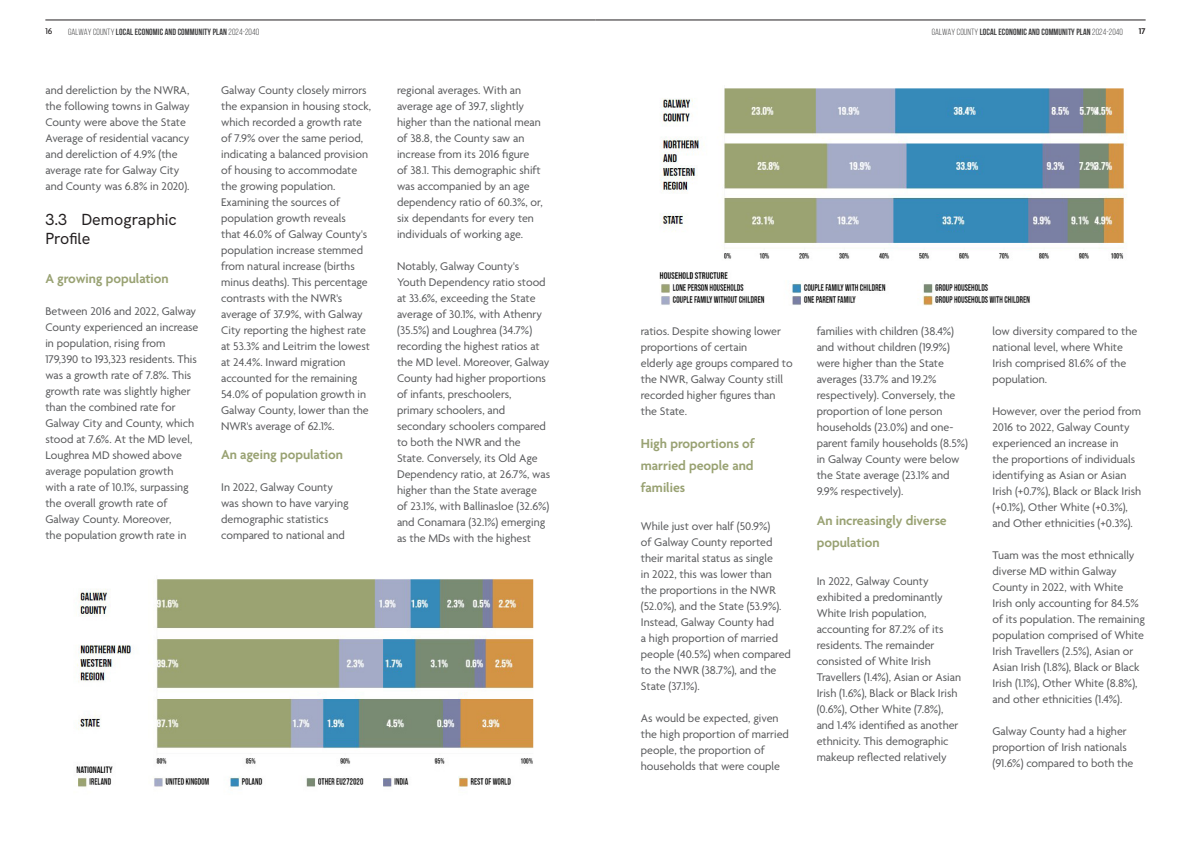
<style>
.page{position:relative;width:1191px;height:842px;background:#fff}
.page>*{position:absolute;margin:0;border:0;box-sizing:border-box;transform-origin:0 0}
.Section_Sub-Headings{font:16px/19.2px "Hanken Grotesk";color:#231f20}
.Interesting_facts{font:600 14px/22px "Agenda";color:#99a273;text-align:justify}
.Text_body_A{font:12px/16px "Agenda";color:#57585a}
.t1{font:700 9px "Bebas Neue";letter-spacing:.01em;color:#3e3e3f}
.t2{font:500 9px "Agenda";color:#231f20}
.t3{font:600 9px "Agenda";color:#231f20}
.s1{font-weight:400}
</style>
<div class="page">
<hr style="left:45px;top:20px;width:550px;height:1px;background:#231f20">
<hr style="left:595px;top:20px;width:550px;height:1px;background:#231f20">
<img style="left:659px;top:88px;width:468px;height:217px">
<img style="left:76px;top:579px;width:458px;height:209px">
<p class="t2" style="left:45px;top:27px;width:8px">16</p>
<p class="t1" style="left:68px;top:27px;width:193px"><span class="s1">GALWAY COUNTY</span> LOCAL ECONOMIC AND COMMUNITY PLAN <span class="s1">2024-2040</span></p>
<p class="t1" style="left:931px;top:27px;width:193px"><span class="s1">GALWAY COUNTY</span> LOCAL ECONOMIC AND COMMUNITY PLAN <span class="s1">2024-2040</span></p>
<p class="t3" style="left:1138px;top:27px;width:8px">17</p>
<p class="Text_body_A" style="left:45px;top:83px;width:146px">and dereliction by the NWRA, the following towns in Galway<br>County were above the State<br>Average of residential vacancy and dereliction of 4.9% (the average rate for Galway City and County was 6.8% in 2020).</p>
<p class="Section_Sub-Headings" style="left:45px;top:209px;width:133px">3.3 Demographic<br>Profile</p>
<p class="Interesting_facts" style="left:45px;top:268px;width:125px">A growing population</p>
<p class="Text_body_A" style="left:45px;top:304px;width:155px">Between 2016 and 2022, Galway<br>County experienced an increase in population, rising from<br>179,390 to 193,323 residents. This was a growth rate of 7.8%. This growth rate was slightly higher than the combined rate for<br>Galway City and County, which stood at 7.6%. At the MD level,<br>Loughrea MD showed above average population growth<br>with a rate of 10.1%, surpassing the overall growth rate of<br>Galway County. Moreover,<br>the population growth rate in</p>
<p class="Text_body_A" style="left:221px;top:83px;width:151px">Galway County closely mirrors the expansion in housing stock, which recorded a growth rate of 7.9% over the same period, indicating a balanced provision of housing to accommodate the growing population.</p>
<p class="Text_body_A" style="left:221px;top:195px;width:150px">Examining the sources of population growth reveals<br>that 46.0% of Galway County's population increase stemmed from natural increase (births minus deaths). This percentage contrasts with the NWR's average of 37.9%, with Galway<br>City reporting the highest rate at 53.3% and Leitrim the lowest at 24.4%. Inward migration accounted for the remaining<br>54.0% of population growth in</p>
<p class="Text_body_A" style="left:221px;top:403px;width:149px">Galway County, lower than the<br>NWR's average of 62.1%.</p>
<p class="Interesting_facts" style="left:221px;top:444px;width:123px">An ageing population</p>
<p class="Text_body_A" style="left:221px;top:480px;width:129px">In 2022, Galway County was shown to have varying demographic statistics compared to national and</p>
<p class="Text_body_A" style="left:397px;top:83px;width:147px">regional averages. With an average age of 39.7, slightly higher than the national mean of 38.8, the County saw an increase from its 2016 figure of 38.1. This demographic shift was accompanied by an age dependency ratio of 60.3%, or, six dependants for every ten individuals of working age.</p>
<p class="Text_body_A" style="left:397px;top:259px;width:155px">Notably, Galway County's<br>Youth Dependency ratio stood at 33.6%, exceeding the State average of 30.1%, with Athenry (35.5%) and Loughrea (34.7%) recording the highest ratios at the MD level. Moreover, Galway<br>County had higher proportions of infants, preschoolers, primary schoolers, and secondary schoolers compared to both the NWR and the<br>State. Conversely, its Old Age<br>Dependency ratio, at 26.7%, was higher than the State average of 23.1%, with Ballinasloe (32.6%) and Conamara (32.1%) emerging as the MDs with the highest</p>
<p class="Text_body_A" style="left:641px;top:324px;width:142px">ratios. Despite showing lower proportions of certain</p>
<p class="Text_body_A" style="left:641px;top:356px;width:153px">elderly age groups compared to the NWR, Galway County still recorded higher figures than the State.</p>
<p class="Interesting_facts" style="left:641px;top:433px;width:115px">High proportions of married people and families</p>
<p class="Text_body_A" style="left:641px;top:519px;width:152px">While just over half (50.9%)<br>of Galway County reported their marital status as single<br>in 2022, this was lower than<br>the proportions in the NWR (52.0%), and the State (53.9%).<br>Instead, Galway County had<br>a high proportion of married people (40.5%) when compared to the NWR (38.7%), and the<br>State (37.1%).</p>
<p class="Text_body_A" style="left:641px;top:711px;width:150px">As would be expected, given the high proportion of married people, the proportion of households that were couple</p>
<p class="Text_body_A" style="left:816px;top:324px;width:153px">families with children (38.4%) and without children (19.9%) were higher than the State averages (33.7% and 19.2% respectively). Conversely, the proportion of lone person households (23.0%) and one&shy;parent family households (8.5%) in Galway County were below the State average (23.1% and<br>9.9% respectively).</p>
<p class="Interesting_facts" style="left:816px;top:510px;width:132px">An increasingly diverse population</p>
<p class="Text_body_A" style="left:816px;top:574px;width:146px">In 2022, Galway County exhibited a predominantly<br>White Irish population, accounting for 87.2% of its residents. The remainder consisted of White Irish<br>Travellers (1.4%), Asian or Asian<br>Irish (1.6%), Black or Black Irish (0.6%), Other White (7.8%), and 1.4% identified as another ethnicity. This demographic makeup reflected relatively</p>
<p class="Text_body_A" style="left:992px;top:324px;width:146px">low diversity compared to the national level, where White<br>Irish comprised 81.6% of the population.</p>
<p class="Text_body_A" style="left:992px;top:404px;width:150px">However, over the period from<br>2016 to 2022, Galway County experienced an increase in<br>the proportions of individuals identifying as Asian or Asian<br>Irish (+0.7%), Black or Black Irish (+0.1%), Other White (+0.3%), and Other ethnicities (+0.3%).</p>
<p class="Text_body_A" style="left:992px;top:548px;width:154px">Tuam was the most ethnically diverse MD within Galway<br>County in 2022, with White<br>Irish only accounting for 84.5% of its population. The remaining population comprised of White<br>Irish Travellers (2.5%), Asian or<br>Asian Irish (1.8%), Black or Black<br>Irish (1.1%), Other White (8.8%), and other ethnicities (1.4%).</p>
<p class="Text_body_A" style="left:992px;top:724px;width:142px">Galway County had a higher proportion of Irish nationals (91.6%) compared to both the</p>
</div>
